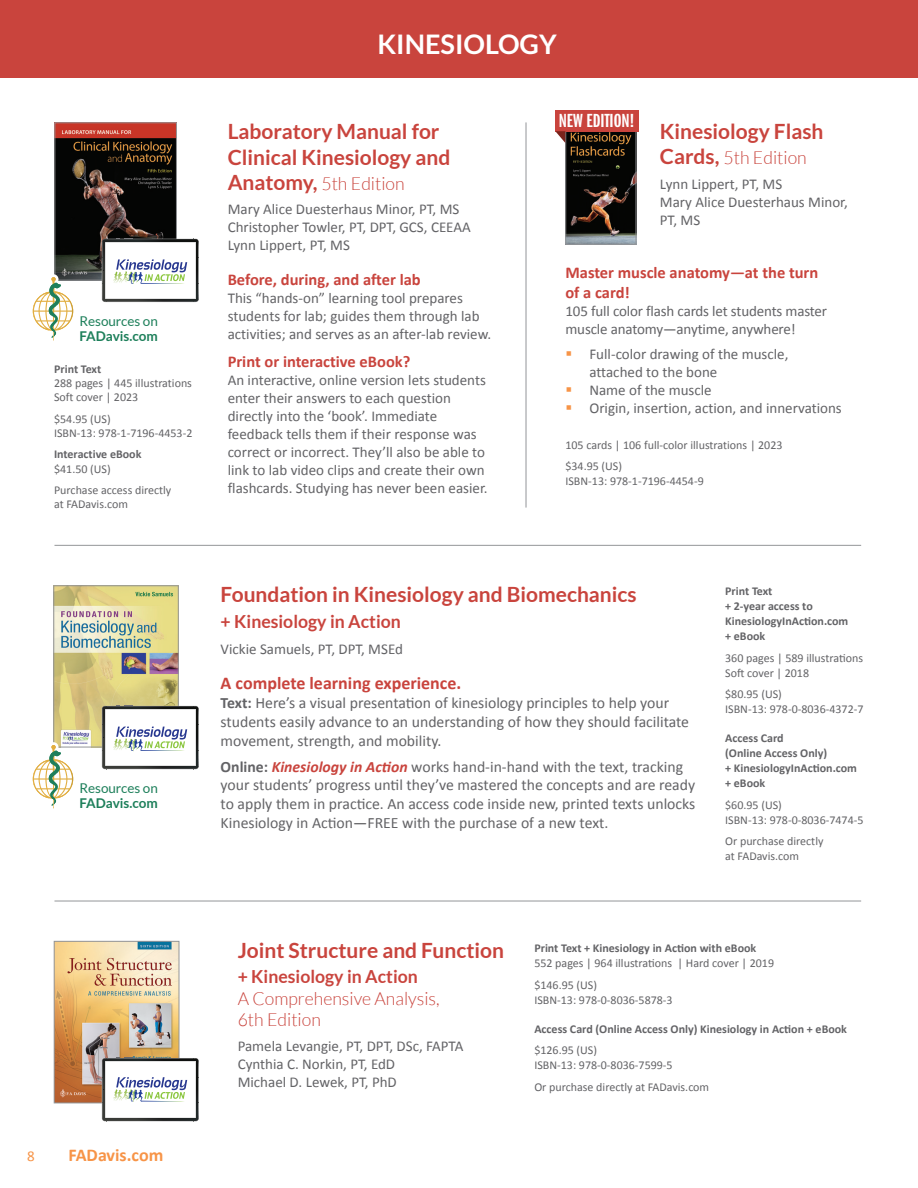
<style>
.page{position:relative;width:918px;height:1188px;background:#fff}
.page>*{position:absolute;margin:0;border:0;box-sizing:border-box;transform-origin:0 0}
.t1{font:700 27px "Lato";color:#fff}
.Listing_Title{font:700 21px/25.2px "Lato";color:#c9443d}
._2015_copy_header{font:700 21px "Lato";color:#c9443d}
.t2{font:19.65px "ITC Franklin Gothic Std Dm X Cp";color:#fff;scale:1.11 1}
.Listing_Title-2{font:300 18px/21.6px "Lato";color:#c9443d}
._2015_copy_header-2{font:700 18px "Lato";color:#c9443d}
._2015_secondary_author{font:700 18px "Calibri";color:#c9443d}
.t3{font:700 18px "Calibri";color:#f79447}
.sub{font:700 16.5px "Calibri";color:#c9443d}
.Body{font:700 16.5px/19.8px "Calibri";color:#c9443d}
._2015_copy_header-3{font:15.75px/18.9px "Calibri";color:#636366}
._2015_secondary_author-2{font:15.75px/18.9px "Calibri";color:#636366}
.Body-2{font:15px/18px "Calibri";color:#636366}
.Listing_Author{font:15px/18px "Calibri";color:#636366}
.Author__FT{font:15px/18px "Calibri";color:#636366}
._2015_secondary_author-3{font:15px "Calibri";color:#636366}
.t4{font:15px "Calibri";color:#f79447}
.t5{font:13.5px/15px "Lato";letter-spacing:-.005em;color:#1d7f5a}
.Body-3{font:12px/14.4px "Calibri";color:#636366}
.Listing_Author_plus{font:12px/15px "Calibri";color:#636366}
._2015_ISBN_pricing{font:12px/15px "Calibri";color:#636366}
._2015_ISBN_pricing-2{font:700 12px/15px "Calibri";color:#636366}
.Listing_Author_plus-2{font:700 12px "Calibri";color:#636366}
.Body-4{font:700 12px "Calibri";color:#636366}
.s1{font-weight:700}
.s2{font-weight:700;font-size:21px}
.s3{color:#f79447}
.s4{font-weight:700;font-style:italic;color:#c9443d}
</style>
<div class="page">
<div style="left:0;top:0;width:918px;height:78px;background:#c9443d"></div>
<img style="left:567px;top:131px;width:67px;height:112px">
<div style="left:565px;top:127px;width:71px;height:118px;border:1px solid #939598"></div>
<div style="left:555px;top:110px;width:84px;height:21px;background:#c9443d"></div>
<svg style="left:555px;top:131px;width:10px;height:12px"></svg>
<img style="left:57px;top:125px;width:118px;height:153px">
<div style="left:55px;top:123px;width:122px;height:157px;border:1px solid #939598"></div>
<img style="left:56px;top:588px;width:121px;height:157px">
<div style="left:54px;top:586px;width:125px;height:161px;border:1px solid #939598"></div>
<svg style="left:32px;top:742px;width:44px;height:67px"></svg>
<svg style="left:32px;top:274px;width:44px;height:67px"></svg>
<hr style="left:54px;top:545px;width:807px;height:1px;background:#939598">
<hr style="left:54px;top:901px;width:807px;height:1px;background:#939598">
<hr style="left:526px;top:122px;width:1px;height:386px;background:#939598">
<img style="left:56px;top:943px;width:121px;height:158px">
<div style="left:54px;top:941px;width:125px;height:162px;border:1px solid #939598"></div>
<svg style="left:102px;top:239px;width:97px;height:64px"></svg>
<svg style="left:102px;top:706px;width:97px;height:64px"></svg>
<svg style="left:102px;top:1058px;width:97px;height:64px"></svg>
<p class="t5" style="left:80px;top:313px;width:80px">Resources on<br><span class="s1">FADavis.com</span></p>
<p class="Body-3" style="left:54px;top:361px;width:139px"><span class="s1">Print Text<br></span>288 pages | 445 illustrations<br>Soft cover | 2023</p>
<p class="Body-3" style="left:54px;top:411px;width:58px">$54.95 (US)</p>
<p class="Body-3" style="left:54px;top:426px;width:140px">ISBN-13: 978-1-7196-4453-2</p>
<p class="Body-4" style="left:54px;top:446px;width:89px">Interactive eBook</p>
<p class="Body-3" style="left:54px;top:461px;width:58px">$41.50 (US)</p>
<p class="Body-3" style="left:54px;top:483px;width:119px">Purchase access directly at FADavis.com</p>
<p class="t1" style="left:377px;top:29px;width:181px">KINESIOLOGY</p>
<p class="Listing_Title" style="left:228px;top:119px;width:224px">Laboratory Manual for<br>Clinical Kinesiology and</p>
<p class="Listing_Title-2" style="left:228px;top:173px;width:179px"><span class="s2">Anatomy,</span> 5th Edition</p>
<p class="Listing_Author" style="left:228px;top:201px;width:245px">Mary Alice Duesterhaus Minor, PT, MS<br>Christopher Towler, PT, DPT, GCS, CEEAA<br>Lynn Lippert, PT, MS</p>
<p class="sub" style="left:228px;top:269px;width:195px">Before, during, and after lab</p>
<p class="Body-2" style="left:228px;top:289px;width:265px">This “hands-on” learning tool prepares students for lab; guides them through lab activities; and serves as an after-lab review.</p>
<p class="sub" style="left:228px;top:351px;width:184px">Print or interactive eBook?</p>
<p class="Body-2" style="left:228px;top:371px;width:261px">An interactive, online version lets students enter their answers to each question directly into the ‘book’. Immediate feedback tells them if their response was correct or incorrect. They’ll also be able to link to lab video clips and create their own flashcards. Studying has never been easier.</p>
<p class="t2" style="left:559px;top:110px;width:69px">NEW EDITION!</p>
<p class="Listing_Title" style="left:660px;top:118px;width:165px">Kinesiology Flash</p>
<p class="Listing_Title-2" style="left:660px;top:147px;width:148px"><span class="s2">Cards,</span> 5th Edition</p>
<p class="Listing_Author" style="left:660px;top:175px;width:190px">Lynn Lippert, PT, MS<br>Mary Alice Duesterhaus Minor,<br>PT, MS</p>
<p class="Body" style="left:565px;top:263px;width:254px">Master muscle anatomy—at the turn of a card!</p>
<p class="Body-2" style="left:565px;top:302px;width:263px">105 full color flash cards let students master muscle anatomy—anytime, anywhere!</p>
<p class="Body-2" style="left:589px;top:345px;width:201px;text-indent:-24px"><span class="s3">▪</span> Full-color drawing of the muscle, attached to the bone</p>
<p class="Body-2" style="left:565px;top:381px;width:148px"><span class="s3">▪</span> Name of the muscle</p>
<p class="Body-2" style="left:565px;top:399px;width:278px"><span class="s3">▪</span> Origin, insertion, action, and innervations</p>
<p class="Body-3" style="left:565px;top:438px;width:219px">105 cards | 106 full-color illustrations | 2023</p>
<p class="Body-3" style="left:565px;top:459px;width:58px">$34.95 (US)</p>
<p class="Body-3" style="left:565px;top:473px;width:140px">ISBN-13: 978-1-7196-4454-9</p>
<p class="t5" style="left:80px;top:781px;width:80px">Resources on<br><span class="s1">FADavis.com</span></p>
<p class="_2015_copy_header" style="left:221px;top:583px;width:418px">Foundation in Kinesiology and Biomechanics</p>
<p class="_2015_copy_header-2" style="left:221px;top:611px;width:182px">+ Kinesiology in Action</p>
<p class="_2015_secondary_author-3" style="left:221px;top:640px;width:184px">Vickie Samuels, PT, DPT, MSEd</p>
<p class="_2015_secondary_author" style="left:221px;top:672px;width:242px">A complete learning experience.</p>
<p class="_2015_secondary_author-2" style="left:221px;top:693px;width:470px"><span class="s1">Text:</span> Here’s a visual presentation of kinesiology principles to help your students easily advance to an understanding of how they should facilitate movement, strength, and mobility.</p>
<p class="_2015_copy_header-3" style="left:221px;top:757px;width:476px"><span class="s1">Online:</span> <span class="s4">Kinesiology in Action</span> works hand-in-hand with the text, tracking your students’ progress until they’ve mastered the concepts and are ready to apply them in practice. An access code inside new, printed texts unlocks Kinesiology in Action—FREE with the purchase of a new text.</p>
<p class="_2015_ISBN_pricing-2" style="left:725px;top:583px;width:125px">Print Text<br>+ 2-year access to<br>KinesiologyInAction.com + eBook</p>
<p class="_2015_ISBN_pricing" style="left:725px;top:650px;width:139px">360 pages | 589 illustrations<br>Soft cover | 2018</p>
<p class="_2015_ISBN_pricing" style="left:725px;top:687px;width:140px">$80.95 (US)<br>ISBN-13: 978-0-8036-4372-7</p>
<p class="_2015_ISBN_pricing-2" style="left:725px;top:730px;width:133px">Access Card<br>(Online Access Only)<br>+ KinesiologyInAction.com + eBook</p>
<p class="_2015_ISBN_pricing" style="left:725px;top:797px;width:140px">$60.95 (US)<br>ISBN-13: 978-0-8036-7474-5</p>
<p class="_2015_ISBN_pricing" style="left:725px;top:834px;width:100px">Or purchase directly at FADavis.com</p>
<p class="t4" style="left:27px;top:1147px;width:9px">8</p>
<p class="t3" style="left:69px;top:1144px;width:96px">FADavis.com</p>
<p class="Listing_Title" style="left:238px;top:937px;width:268px">Joint Structure and Function</p>
<p class="_2015_copy_header-2" style="left:238px;top:966px;width:182px">+ Kinesiology in Action</p>
<p class="Listing_Title-2" style="left:238px;top:988px;width:203px">A Comprehensive Analysis,<br>6th Edition</p>
<p class="Author__FT" style="left:238px;top:1037px;width:227px">Pamela Levangie, PT, DPT, DSc, FAPTA<br>Cynthia C. Norkin, PT, EdD<br>Michael D. Lewek, PT, PhD</p>
<p class="Listing_Author_plus-2" style="left:534px;top:941px;width:223px">Print Text + Kinesiology in Action with eBook</p>
<p class="Listing_Author_plus" style="left:534px;top:956px;width:241px">552 pages | 964 illustrations | Hard cover | 2019</p>
<p class="Listing_Author_plus" style="left:534px;top:978px;width:140px">$146.95 (US)<br>ISBN-13: 978-0-8036-5878-3</p>
<p class="Listing_Author_plus-2" style="left:534px;top:1021px;width:314px">Access Card (Online Access Only) Kinesiology in Action + eBook</p>
<p class="Listing_Author_plus" style="left:534px;top:1043px;width:140px">$126.95 (US)<br>ISBN-13: 978-0-8036-7599-5</p>
<p class="Listing_Author_plus" style="left:534px;top:1080px;width:176px">Or purchase directly at FADavis.com</p>
</div>
